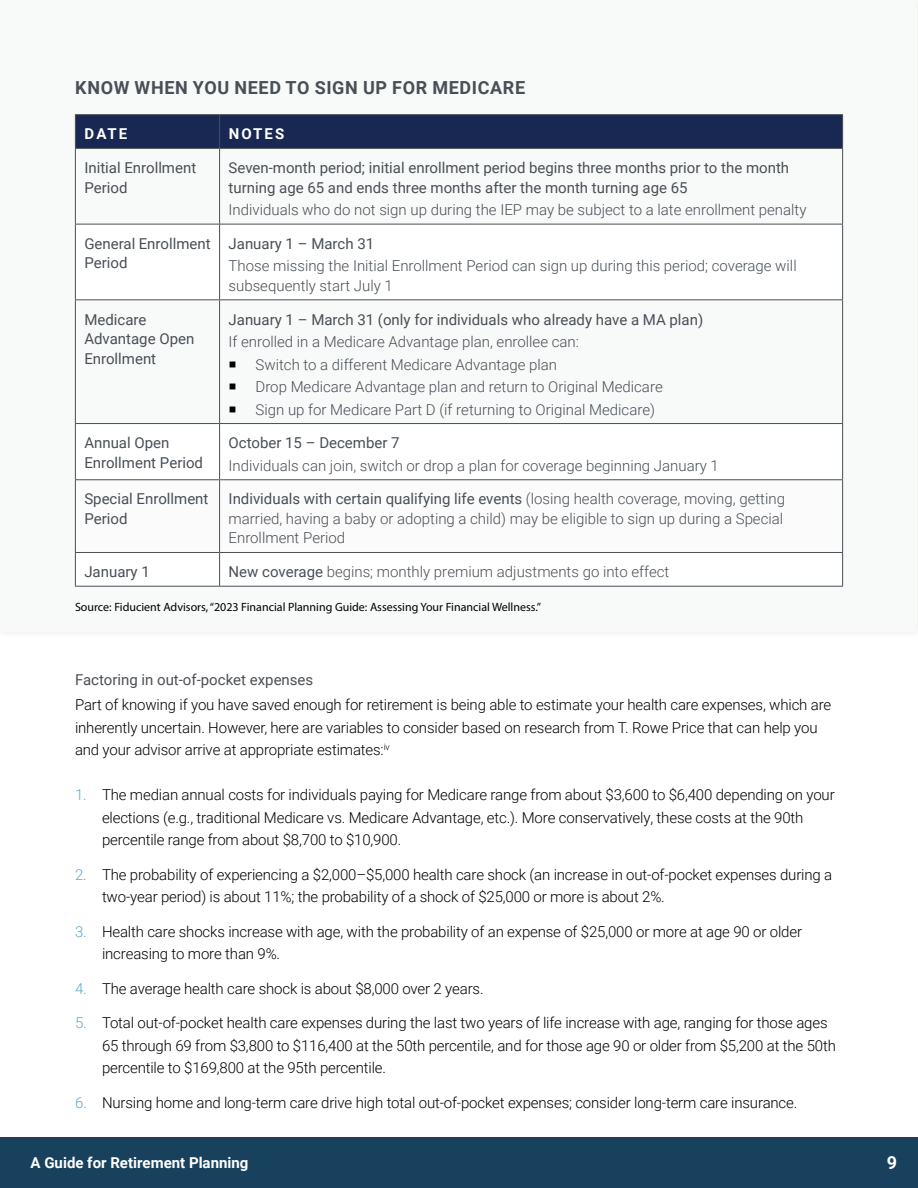
<style>
.page{position:relative;width:918px;height:1188px;background:#fff}
.page>*{position:absolute;margin:0;border:0;box-sizing:border-box;transform-origin:0 0}
.t1{font:700 18px "Roboto";letter-spacing:.035em;color:#484f55}
.t2{font:700 18px "Roboto";color:#fff}
.t3{font:300 15px/22.5px "Roboto";letter-spacing:-.01em;color:#000}
.t4{font:300 15px/19.5px "Roboto";color:#484f55}
.t5{font:15px/19.5px "Roboto";color:#484f55}
.t6{font:700 15px "Roboto";color:#fff}
.t7{font:15px "Roboto";color:#4b4f54}
.t8{font:12px "Myriad Pro";color:#000}
.s1{font-weight:400}
.s2{color:#5daac7}
</style>
<div class="page">
<div style="left:0;top:1138px;width:918px;height:50px;background:#18415d"></div>
<div style="left:1px;top:0;width:916px;height:632px;background:#f8f9f9"></div>
<div style="left:76px;top:115px;width:766px;height:33px;background:#182853"></div>
<svg style="left:76px;top:300px;width:143px;height:286px"></svg>
<svg style="left:220px;top:225px;width:622px;height:361px"></svg>
<svg style="left:76px;top:480px;width:766px;height:72px"></svg>
<hr style="left:75px;top:114px;width:145px;height:1px;background:#4b4f54">
<hr style="left:75px;top:115px;width:1px;height:33px;background:#4b4f54">
<hr style="left:220px;top:114px;width:623px;height:1px;background:#4b4f54">
<hr style="left:219px;top:115px;width:1px;height:33px;background:#4b4f54">
<hr style="left:842px;top:115px;width:1px;height:33px;background:#4b4f54">
<hr style="left:75px;top:148px;width:145px;height:1px;background:#4b4f54">
<hr style="left:75px;top:149px;width:1px;height:75px;background:#4b4f54">
<hr style="left:220px;top:148px;width:623px;height:1px;background:#4b4f54">
<hr style="left:219px;top:149px;width:1px;height:75px;background:#4b4f54">
<hr style="left:842px;top:149px;width:1px;height:75px;background:#4b4f54">
<hr style="left:75px;top:224px;width:145px;height:1px;background:#4b4f54">
<hr style="left:75px;top:224px;width:1px;height:75px;background:#4b4f54">
<hr style="left:220px;top:224px;width:623px;height:1px;background:#4b4f54">
<hr style="left:219px;top:224px;width:1px;height:75px;background:#4b4f54">
<hr style="left:842px;top:224px;width:1px;height:75px;background:#4b4f54">
<hr style="left:75px;top:299px;width:145px;height:1px;background:#4b4f54">
<hr style="left:75px;top:300px;width:1px;height:123px;background:#4b4f54">
<hr style="left:220px;top:299px;width:623px;height:1px;background:#4b4f54">
<hr style="left:219px;top:300px;width:1px;height:123px;background:#4b4f54">
<hr style="left:842px;top:300px;width:1px;height:123px;background:#4b4f54">
<hr style="left:75px;top:423px;width:145px;height:1px;background:#4b4f54">
<hr style="left:75px;top:424px;width:1px;height:55px;background:#4b4f54">
<hr style="left:220px;top:423px;width:623px;height:1px;background:#4b4f54">
<hr style="left:219px;top:424px;width:1px;height:55px;background:#4b4f54">
<hr style="left:842px;top:424px;width:1px;height:55px;background:#4b4f54">
<hr style="left:75px;top:479px;width:145px;height:1px;background:#4b4f54">
<hr style="left:75px;top:480px;width:1px;height:72px;background:#4b4f54">
<hr style="left:220px;top:479px;width:623px;height:1px;background:#4b4f54">
<hr style="left:219px;top:480px;width:1px;height:72px;background:#4b4f54">
<hr style="left:842px;top:480px;width:1px;height:72px;background:#4b4f54">
<hr style="left:75px;top:552px;width:145px;height:1px;background:#4b4f54">
<hr style="left:75px;top:553px;width:1px;height:33px;background:#4b4f54">
<hr style="left:220px;top:552px;width:623px;height:1px;background:#4b4f54">
<hr style="left:219px;top:553px;width:1px;height:33px;background:#4b4f54">
<hr style="left:842px;top:553px;width:1px;height:33px;background:#4b4f54">
<hr style="left:75px;top:586px;width:145px;height:1px;background:#4b4f54">
<hr style="left:220px;top:586px;width:623px;height:1px;background:#4b4f54">
<svg style="left:230px;top:361px;width:6px;height:6px"></svg>
<svg style="left:230px;top:384px;width:6px;height:6px"></svg>
<svg style="left:230px;top:406px;width:6px;height:6px"></svg>
<p class="t1" style="left:75px;top:75px;width:451px">KNOW WHEN YOU NEED TO SIGN UP FOR MEDICARE</p>
<p class="t6" style="left:85px;top:124px;width:44px">DATE</p>
<p class="t6" style="left:229px;top:124px;width:57px">NOTES</p>
<p class="t5" style="left:84px;top:157px;width:113px">Initial Enrollment<br>Period</p>
<p class="t5" style="left:229px;top:157px;width:562px">Seven-month period; initial enrollment period begins three months prior to the month turning age 65 and ends three months after the month turning age 65</p>
<p class="t4" style="left:229px;top:199px;width:579px">Individuals who do not sign up during the IEP may be subject to a late enrollment penalty</p>
<p class="t5" style="left:84px;top:233px;width:128px">General Enrollment<br>Period</p>
<p class="t5" style="left:229px;top:233px;width:147px">January 1 – March 31</p>
<p class="t4" style="left:229px;top:256px;width:570px">Those missing the Initial Enrollment Period can sign up during this period; coverage will subsequently start July 1</p>
<p class="t5" style="left:84px;top:309px;width:111px">Medicare<br>Advantage Open<br>Enrollment</p>
<p class="t5" style="left:229px;top:309px;width:476px">January 1 – March 31 (only for individuals who already have a MA plan)</p>
<p class="t4" style="left:256px;top:330px;width:409px;line-height:22.5px;text-indent:-27px">If enrolled in a Medicare Advantage plan, enrollee can:<br>Switch to a different Medicare Advantage plan<br>Drop Medicare Advantage plan and return to Original Medicare Sign up for Medicare Part D (if returning to Original Medicare)</p>
<p class="t5" style="left:84px;top:433px;width:120px">Annual Open<br>Enrollment Period</p>
<p class="t5" style="left:229px;top:433px;width:173px">October 15 – December 7</p>
<p class="t4" style="left:229px;top:455px;width:492px">Individuals can join, switch or drop a plan for coverage beginning January 1</p>
<p class="t5" style="left:84px;top:489px;width:126px">Special Enrollment<br>Period</p>
<p class="t4" style="left:229px;top:489px;width:558px;text-align:justify"><span class="s1">Individuals with certain qualifying life events</span> (losing health coverage, moving, getting married, having a baby or adopting a child) may be eligible to sign up during a Special Enrollment Period</p>
<p class="t5" style="left:84px;top:562px;width:67px">January 1</p>
<p class="t4" style="left:229px;top:562px;width:442px"><span class="s1">New coverage</span> begins; monthly premium adjustments go into effect</p>
<p class="t8" style="left:75px;top:599px;width:467px">Source: Fiducient Advisors, “2023 Financial Planning Guide: Assessing Your Financial Wellness.”</p>
<p class="t7" style="left:75px;top:669px;width:240px">Factoring in out-of-pocket expenses</p>
<p class="t3" style="left:75px;top:693px;width:758px">Part of knowing if you have saved enough for retirement is being able to estimate your health care expenses, which are inherently uncertain. However, here are variables to consider based on research from T. Rowe Price that can help you and your advisor arrive at appropriate estimates:<sup>iv</sup></p>
<p class="t3" style="left:102px;top:783px;width:734px;text-indent:-27px"><span class="s2">1.</span> The median annual costs for individuals paying for Medicare range from about $3,600 to $6,400 depending on your elections (e.g., traditional Medicare vs. Medicare Advantage, etc.). More conservatively, these costs at the 90th percentile range from about $8,700 to $10,900.</p>
<p class="t3" style="left:102px;top:863px;width:732px;text-indent:-27px"><span class="s2">2.</span> The probability of experiencing a $2,000–$5,000 health care shock (an increase in out-of-pocket expenses during a two-year period) is about 11%; the probability of a shock of $25,000 or more is about 2%.</p>
<p class="t3" style="left:102px;top:920px;width:702px;text-indent:-27px"><span class="s2">3.</span> Health care shocks increase with age, with the probability of an expense of $25,000 or more at age 90 or older increasing to more than 9%.</p>
<p class="t3" style="left:75px;top:977px;width:410px"><span class="s2">4.</span> The average health care shock is about $8,000 over 2 years.</p>
<p class="t3" style="left:102px;top:1011px;width:735px;text-indent:-27px"><span class="s2">5.</span> Total out-of-pocket health care expenses during the last two years of life increase with age, ranging for those ages<br>65 through 69 from $3,800 to $116,400 at the 50th percentile, and for those age 90 or older from $5,200 at the 50th percentile to $169,800 at the 95th percentile.</p>
<p class="t3" style="left:75px;top:1091px;width:724px"><span class="s2">6.</span> Nursing home and long-term care drive high total out-of-pocket expenses; consider long-term care insurance.</p>
<p class="t6" style="left:31px;top:1152px;width:219px">A Guide for Retirement Planning</p>
<p class="t2" style="left:887px;top:1150px;width:12px">9</p>
</div>
